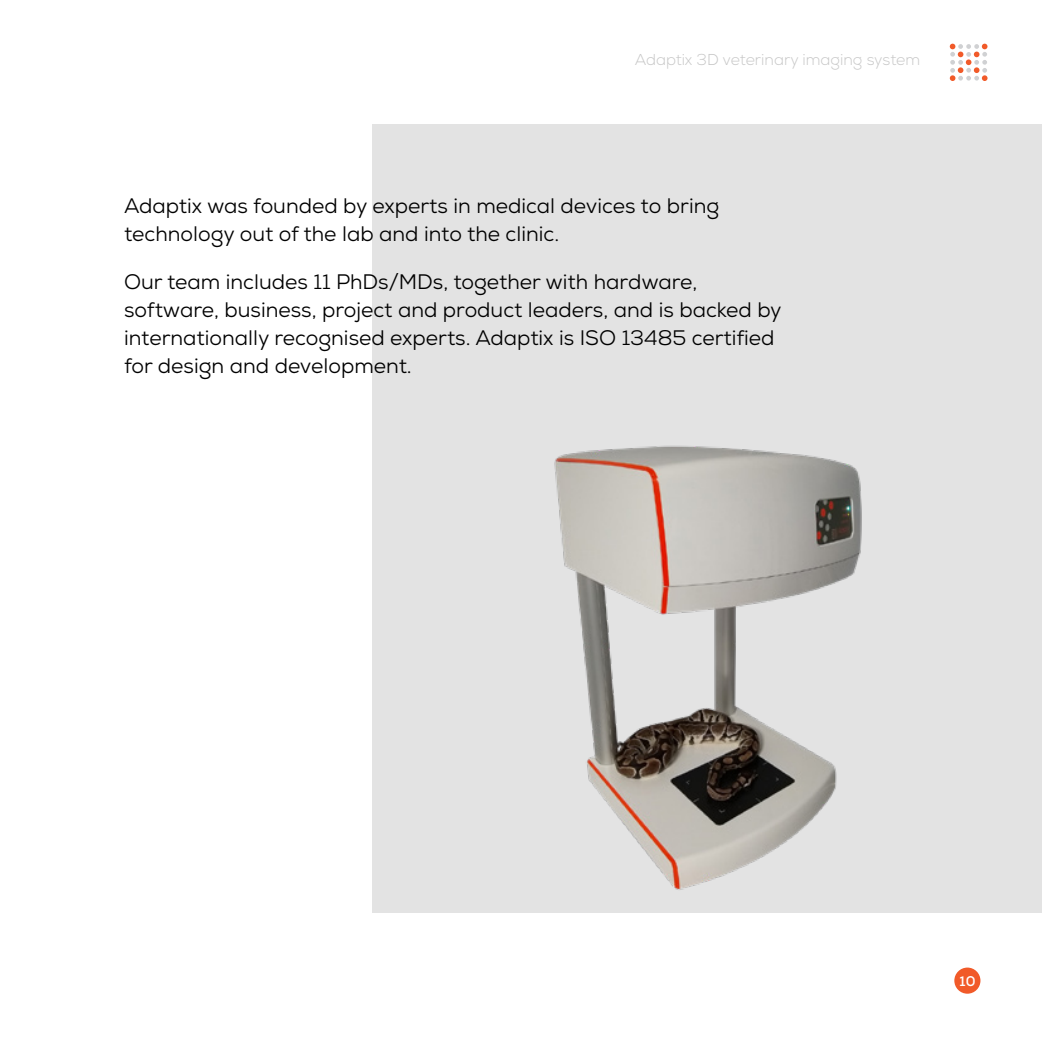
<style>
.page{position:relative;width:1042px;height:1042px;background:#fff}
.page>*{position:absolute;margin:0;border:0;box-sizing:border-box;transform-origin:0 0}
.t1{font:21px/28px "Nexa";color:#000}
.t2{font:300 15.75px "Nexa";color:#c6c6c6}
.t3{font:700 14px "Nexa";color:#fff}
</style>
<div class="page">
<svg style="left:950px;top:44px;width:37px;height:37px"></svg>
<div style="left:954px;top:967px;width:26px;height:26px;background:#f15a29;border-radius:50%"></div>
<div style="left:372px;top:124px;width:670px;height:789px;background:#e3e3e3"></div>
<img style="left:554px;top:445px;width:308px;height:445px">
<p class="t2" style="left:635px;top:51px;width:287px">Adaptix 3D veterinary imaging system</p>
<p class="t1" style="left:124px;top:192px;width:597px">Adaptix was founded by experts in medical devices to bring technology out of the lab and into the clinic.</p>
<p class="t1" style="left:124px;top:268px;width:659px">Our team includes 11 PhDs/MDs, together with hardware, software, business, project and product leaders, and is backed by internationally recognised experts. Adaptix is ISO 13485 certified for design and development.</p>
<p class="t3" style="left:959px;top:972px;width:17px">10</p>
</div>
